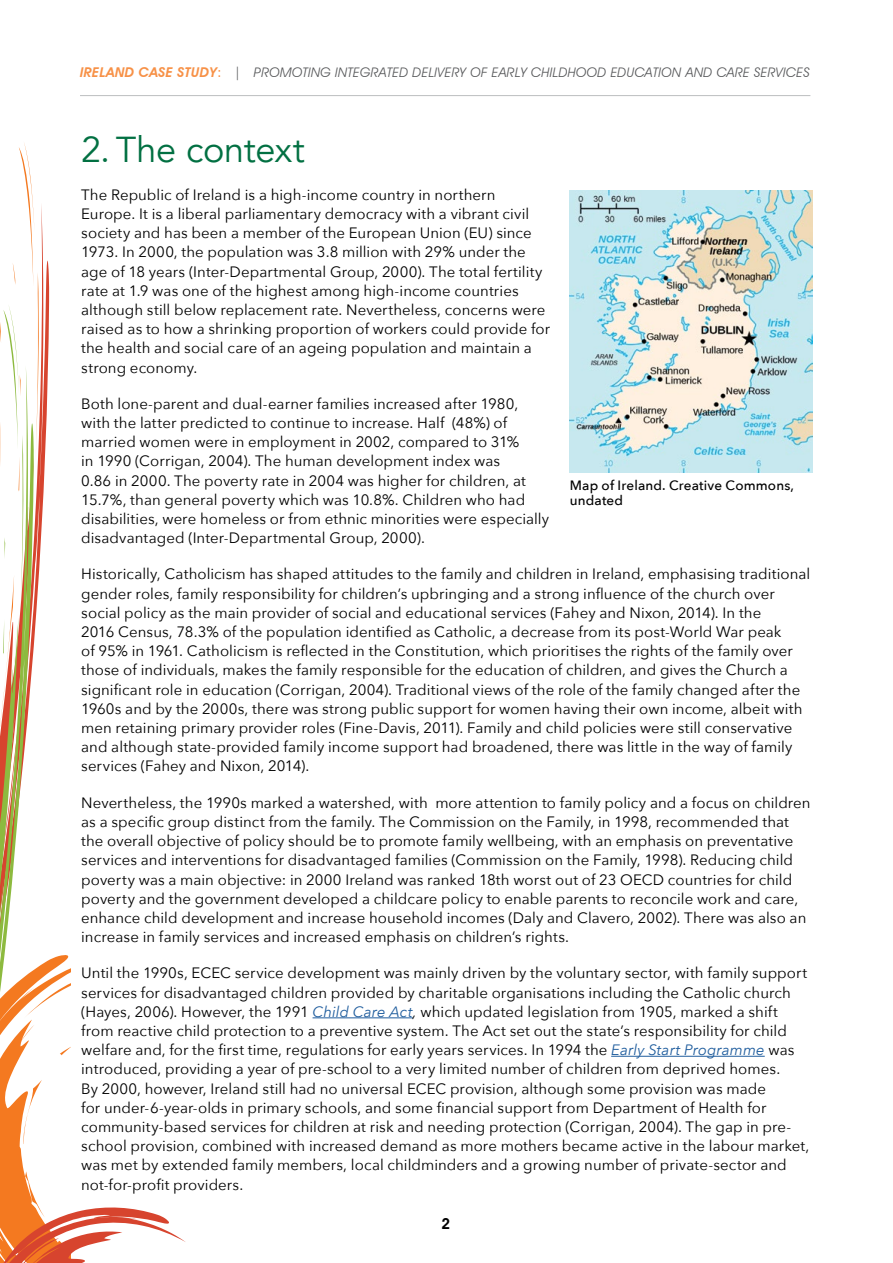
<style>
.page{position:relative;width:893px;height:1263px;background:#fff}
.page>*{position:absolute;margin:0;border:0;box-sizing:border-box;transform-origin:0 0}
.t1{font:36px "Avenir";letter-spacing:-.01em;color:#027042}
.t2{font:15px/19.2px "Avenir Next";letter-spacing:.005em;color:#000}
.t3{font:600 15px "Avant Garde IT Cby BT";color:#000}
.t4{font:500 13.5px/15px "Avenir Next";letter-spacing:.01em;color:#000}
.t5{font:italic 13.2px "Avant Garde IT Cby BT";letter-spacing:.025em;color:#58595b}
.s1{font-weight:600;font-size:13.5px;color:#f79147}
.s2{font-weight:500;font-style:normal;font-size:13.5px;color:#f79147}
.s3{font-style:normal;font-size:13.5px}
.s4{font-style:italic;color:#215e9e}
.s5{font-style:italic}
</style>
<div class="page">
<hr style="left:80px;top:95px;width:730px;height:1px;background:#bcbec0">
<svg style="left:0;top:143px;width:186px;height:1120px"></svg>
<hr style="left:313px;top:1017px;width:100px;height:1px;background:#215e9e">
<hr style="left:611px;top:1056px;width:154px;height:1px;background:#215e9e">
<img style="left:570px;top:190px;width:243px;height:282px">
<p class="t5" style="left:80px;top:64px;width:731px"><span class="s1">IRELAND CASE STUDY</span><span class="s2">:</span> <span class="s3">|</span> PROMOTING INTEGRATED DELIVERY OF EARLY CHILDHOOD EDUCATION AND CARE SERVICES</p>
<h1 class="t1" style="left:81px;top:128px;width:225px">2. The context</h1>
<p class="t2" style="left:81px;top:184px;width:470px">The Republic of Ireland is a high-income country in northern Europe. It is a liberal parliamentary democracy with a vibrant civil society and has been a member of the European Union (EU) since 1973. In 2000, the population was 3.8 million with 29% under the age of 18 years (Inter-Departmental Group, 2000). The total fertility rate at 1.9 was one of the highest among high-income countries although still below replacement rate. Nevertheless, concerns were raised as to how a shrinking proportion of workers could provide for the health and social care of an ageing population and maintain a strong economy.</p>
<p class="t2" style="left:81px;top:393px;width:470px">Both lone-parent and dual-earner families increased after 1980, with the latter predicted to continue to increase. Half (48%) of married women were in employment in 2002, compared to 31%<br>in 1990 (Corrigan, 2004). The human development index was<br>0.86 in 2000. The poverty rate in 2004 was higher for children, at 15.7%, than general poverty which was 10.8%. Children who had disabilities, were homeless or from ethnic minorities were especially disadvantaged (Inter-Departmental Group, 2000).</p>
<p class="t2" style="left:81px;top:564px;width:730px">Historically, Catholicism has shaped attitudes to the family and children in Ireland, emphasising traditional gender roles, family responsibility for children’s upbringing and a strong influence of the church over social policy as the main provider of social and educational services (Fahey and Nixon, 2014). In the<br>2016 Census, 78.3% of the population identified as Catholic, a decrease from its post-World War peak<br>of 95% in 1961. Catholicism is reflected in the Constitution, which prioritises the rights of the family over those of individuals, makes the family responsible for the education of children, and gives the Church a significant role in education (Corrigan, 2004). Traditional views of the role of the family changed after the 1960s and by the 2000s, there was strong public support for women having their own income, albeit with men retaining primary provider roles (Fine-Davis, 2011). Family and child policies were still conservative and although state-provided family income support had broadened, there was little in the way of family services (Fahey and Nixon, 2014).</p>
<p class="t2" style="left:81px;top:792px;width:731px">Nevertheless, the 1990s marked a watershed, with more attention to family policy and a focus on children as a specific group distinct from the family. The Commission on the Family, in 1998, recommended that the overall objective of policy should be to promote family wellbeing, with an emphasis on preventative services and interventions for disadvantaged families (Commission on the Family, 1998). Reducing child poverty was a main objective: in 2000 Ireland was ranked 18th worst out of 23 OECD countries for child poverty and the government developed a childcare policy to enable parents to reconcile work and care, enhance child development and increase household incomes (Daly and Clavero, 2002). There was also an increase in family services and increased emphasis on children’s rights.</p>
<p class="t2" style="left:81px;top:963px;width:730px">Until the 1990s, ECEC service development was mainly driven by the voluntary sector, with family support services for disadvantaged children provided by charitable organisations including the Catholic church (Hayes, 2006). However, the 1991 <span class="s4">Child Care Act</span><span class="s5">,</span> which updated legislation from 1905, marked a shift from reactive child protection to a preventive system. The Act set out the state’s responsibility for child welfare and, for the first time, regulations for early years services. In 1994 the <span class="s4">Early Start Programme</span> was introduced, providing a year of pre-school to a very limited number of children from deprived homes.<br>By 2000, however, Ireland still had no universal ECEC provision, although some provision was made<br>for under-6-year-olds in primary schools, and some financial support from Department of Health for community-based services for children at risk and needing protection (Corrigan, 2004). The gap in pre&shy;school provision, combined with increased demand as more mothers became active in the labour market, was met by extended family members, local childminders and a growing number of private-sector and not-for-profit providers.</p>
<p class="t4" style="left:570px;top:477px;width:226px">Map of Ireland. Creative Commons, undated</p>
<p class="t3" style="left:441px;top:1214px;width:10px">2</p>
</div>
